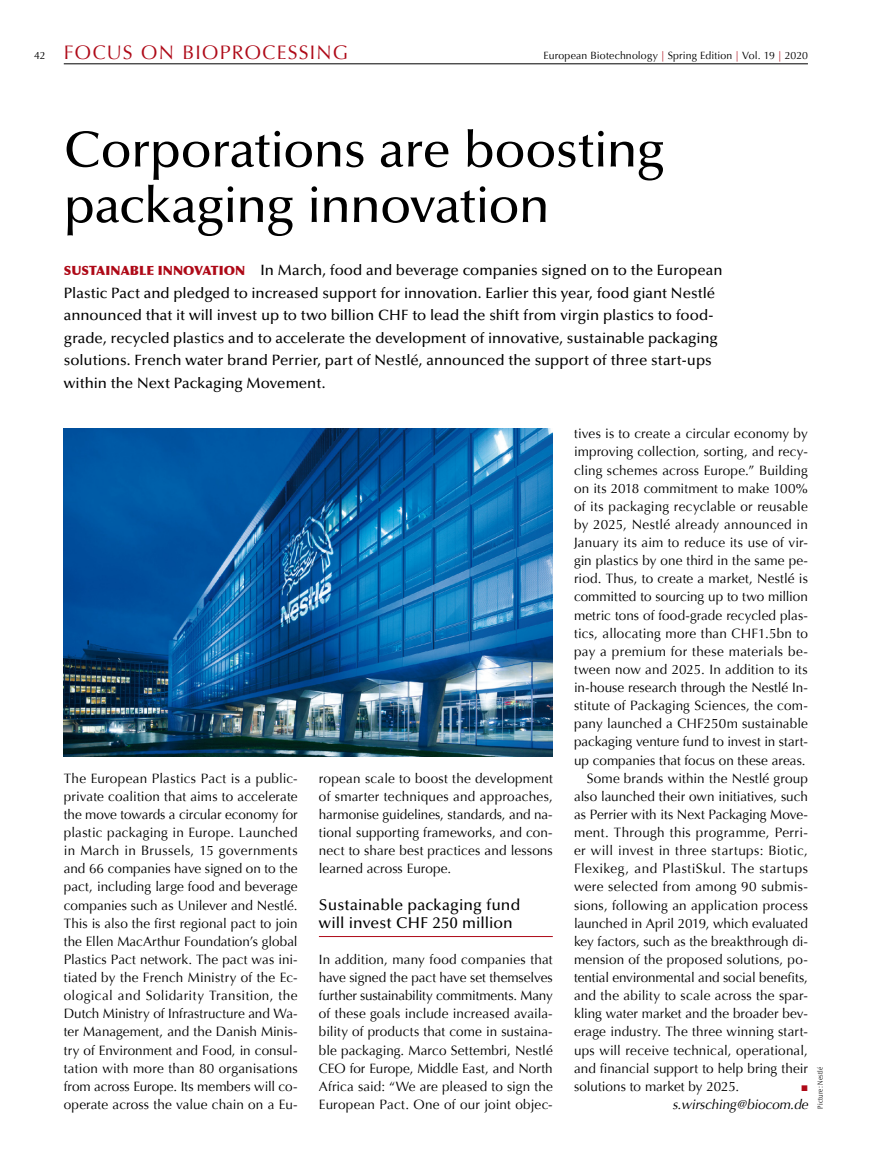
<style>
.page{position:relative;width:893px;height:1170px;background:#fff}
.page>*{position:absolute;margin:0;border:0;box-sizing:border-box;transform-origin:0 0}
.EBM_2017_ÜS_mittel{font:500 51px/55.5px "Optima LT Std";letter-spacing:-.02em;color:#000}
.EBM_2017_Kopfzeile{font:19.5px "Optima";letter-spacing:.06em;color:#ae0917}
.EBM_2017_ZÜ{font:500 15.75px/18.1px "Optima LT Std";letter-spacing:.005em;color:#000}
.EBM_2017_Einleitung{font:500 15px/22.5px "Optima LT Std";color:#000}
.EBM_2017_Fließtext_o{font:13.5px/18.1px "Optima";letter-spacing:.005em;color:#000;text-align:justify}
.EBM_2017_Spezial_Fli{font:italic 13.5px "Optima";color:#000}
.t1{font:10.5px "Optima";letter-spacing:.01em;color:#000}
.EBM_2017_Fließtext_o-2{font:8.25px "European Pi Three";color:#ae0917}
.EBM_2017_Bildnachwei{font:300 condensed 7.5px "Optima Nova LT Pro";letter-spacing:.025em;color:#000}
.s1{color:#ae0917}
.s2{font-family:"Optima";font-weight:900;font-size:12.75px;color:#ae0917}
</style>
<div class="page">
<hr style="left:64px;top:63px;width:744px;height:1px;background:#000">
<hr style="left:319px;top:936px;width:234px;height:1px;background:#ae0917">
<img style="left:64px;top:428px;width:489px;height:328px">
<p class="EBM_2017_Kopfzeile" style="left:64px;top:41px;width:286px">Focus on Bioprocessing</p>
<p class="t1" style="left:34px;top:50px;width:13px">42</p>
<p class="t1" style="left:543px;top:50px;width:266px">European Biotechnology <span class="s1">|</span> Spring Edition <span class="s1">|</span> Vol. 19 <span class="s1">|</span> 2020</p>
<p class="EBM_2017_ÜS_mittel" style="left:64px;top:123px;width:602px">Corporations are boosting packaging innovation</p>
<p class="EBM_2017_Einleitung" style="left:64px;top:259px;width:660px"><span class="s2">SUSTAINABLE INNOVATION</span> In March, food and beverage companies signed on to the European Plastic Pact and pledged to increased support for innovation. Earlier this year, food giant Nestlé announced that it will invest up to two billion CHF to lead the shift from virgin plastics to food&shy;grade, recycled plastics and to accelerate the development of innovative, sustainable packaging solutions. French water brand Perrier, part of Nestlé, announced the support of three start-ups within the Next Packaging Movement.</p>
<p class="EBM_2017_Fließtext_o" style="left:574px;top:425px;width:235px">tives is to create a circular economy by improving collection, sorting, and recy&shy;cling schemes across Europe.” Building on its 2018 commitment to make 100% of its packaging recyclable or reusable by 2025, Nestlé already announced in January its aim to reduce its use of vir&shy;gin plastics by one third in the same pe&shy;riod. Thus, to create a market, N estlé is committed to sourcing up to two million metric tons of food-grade recycled plas&shy;tics, allocating more than CHF1.5bn to pay a premium for these materials be&shy;tween now and 2025. I n addition to its in-house research through the Nestlé I n&shy;stitute of Packaging Sciences, the com&shy;pany launched a CHF250m sustainable packaging venture fund to invest in start&shy;up companies that focus on these areas.</p>
<p class="EBM_2017_Fließtext_o" style="left:574px;top:769px;width:235px;text-indent:13px">Some brands within the Nestlé group also launched their own initiatives, such as Perrier with its Next Packaging Move&shy;ment. Through this programme, Perri&shy;er will invest in three startups: Biotic, Flexikeg, and PlastiSkul. The startups were selected from among 90 submis&shy;sions, following an application process launched in April 2019, which evaluated key factors, such as the breakthrough di&shy;mension of the proposed solutions, po&shy;tential environmental and social benefits, and the ability to scale across the spar&shy;kling water market and the broader bev&shy;erage industry. The three winning start&shy;ups will receive technical, operational, and financial support to help bring their solutions to market by 2025.</p>
<p class="EBM_2017_Fließtext_o" style="left:64px;top:769px;width:235px">The European Plastics Pact is a public&shy;private coalition that aims to accelerate the move towards a circular economy for plastic packaging in Europe. Launched in March in Brussels, 15 governments and 66 companies have signed on to the pact, including large food and beverage companies such as U nilever and Nestlé.<br>This is also the first regional pact to join the Ellen MacArthur Foundation’s global Plastics Pact network. The pact was ini&shy;tiated by the French Ministry of the Ec&shy;ological and Solidarity Transition, the Dutch Ministry of I nfrastructure and Wa&shy;ter Management, and the Danish Minis&shy;try of Environment and Food, in consul&shy;tation with more than 80 organisations from across Europe. Its members will co&shy;operate across the value chain on a Eu-</p>
<p class="EBM_2017_Fließtext_o" style="left:319px;top:769px;width:235px">ropean scale to boost the development of smarter techniques and approaches, harmonise guidelines, standards, and na&shy;tional supporting frameworks, and con&shy;nect to share best practices and lessons learned across Europe.</p>
<p class="EBM_2017_ZÜ" style="left:319px;top:895px;width:203px">Sustainable packaging fund will invest CHF 250 million</p>
<p class="EBM_2017_Fließtext_o" style="left:319px;top:950px;width:235px">I n addition, many food companies that have signed the pact have set themselves further sustainability commitments. Many of these goals include increased availa&shy;bility of products that come in sustaina&shy;ble packaging. Marco Settembri, N estlé CEO for Europe, Middle East, and North Africa said: “We are pleased to sign the European Pact. One of our joint objec-</p>
<p class="EBM_2017_Fließtext_o-2" style="left:801px;top:1082px;width:8px">L</p>
<p class="EBM_2017_Spezial_Fli" style="left:672px;top:1096px;width:140px">s.wirsching@biocom.de</p>
<p class="EBM_2017_Bildnachwei" style="left:816px;top:1108px;width:43px;rotate:-90deg">Picture: Nestlé</p>
</div>
